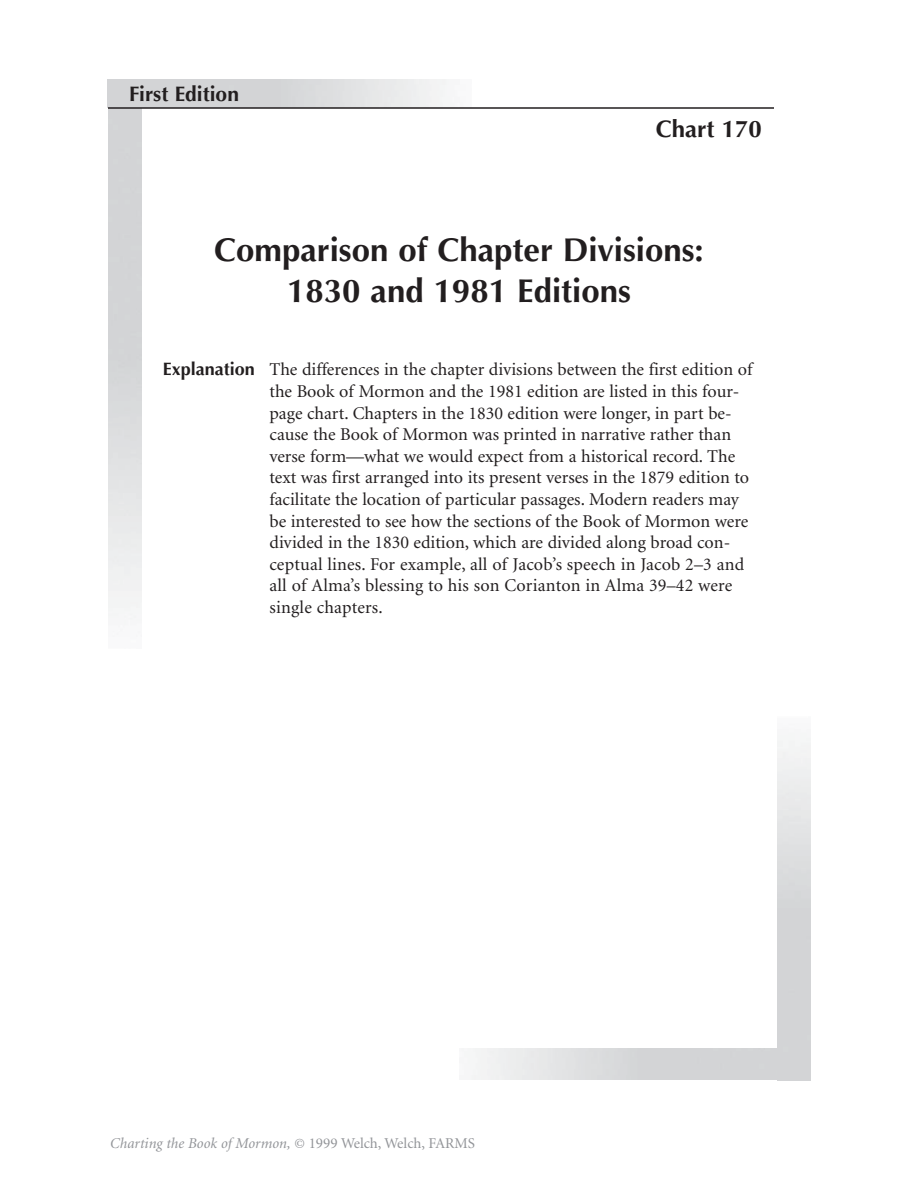
<style>
.page{position:relative;width:918px;height:1188px;background:#fff}
.page>*{position:absolute;margin:0;border:0;box-sizing:border-box;transform-origin:0 0}
.t1{font:700 33px/40.5px "Optima";color:#221e1f;text-align:center}
.t2{font:700 24px "Optima";color:#221e1f}
.t3{font:700 21px "Optima";color:#221e1f}
.t4{font:18px/21.6px "Minion";color:#221e1f}
.t5{font:italic 15px "Minion";color:#929498}
.s1{font-family:"Optima";font-weight:700}
.s2{font-style:normal}
</style>
<div class="page">
<hr style="left:108px;top:107px;width:666px;height:2px;background:#221e1f">
<p class="t3" style="left:129px;top:85px;width:112px">First Edition</p>
<h2 class="t2" style="left:656px;top:118px;width:108px">Chart 170</h2>
<h1 class="t1" style="left:214px;top:233px;width:491px">Comparison of Chapter Divisions:<br>1830 and 1981 Editions</h1>
<p class="t4" style="left:270px;top:360px;width:484px;text-indent:-107px"><span class="s1">Explanation</span> The differences in the chapter divisions between the first edition of the Book of Mormon and the 1981 edition are listed in this four&shy;page chart. Chapters in the 1830 edition were longer, in part be&shy;cause the Book of Mormon was printed in narrative rather than verse form—what we would expect from a historical record. The text was first arranged into its present verses in the 1879 edition to facilitate the location of particular passages. Modern readers may be interested to see how the sections of the Book of Mormon were divided in the 1830 edition, which are divided along broad con&shy;ceptual lines. For example, all of Jacob’s speech in Jacob 2–3 and all of Alma’s blessing to his son Corianton in Alma 39–42 were single chapters.</p>
<p class="t5" style="left:110px;top:1137px;width:366px">Charting the Book of Mormon, <span class="s2">© 1999 Welch, Welch, FARMS</span></p>
</div>
